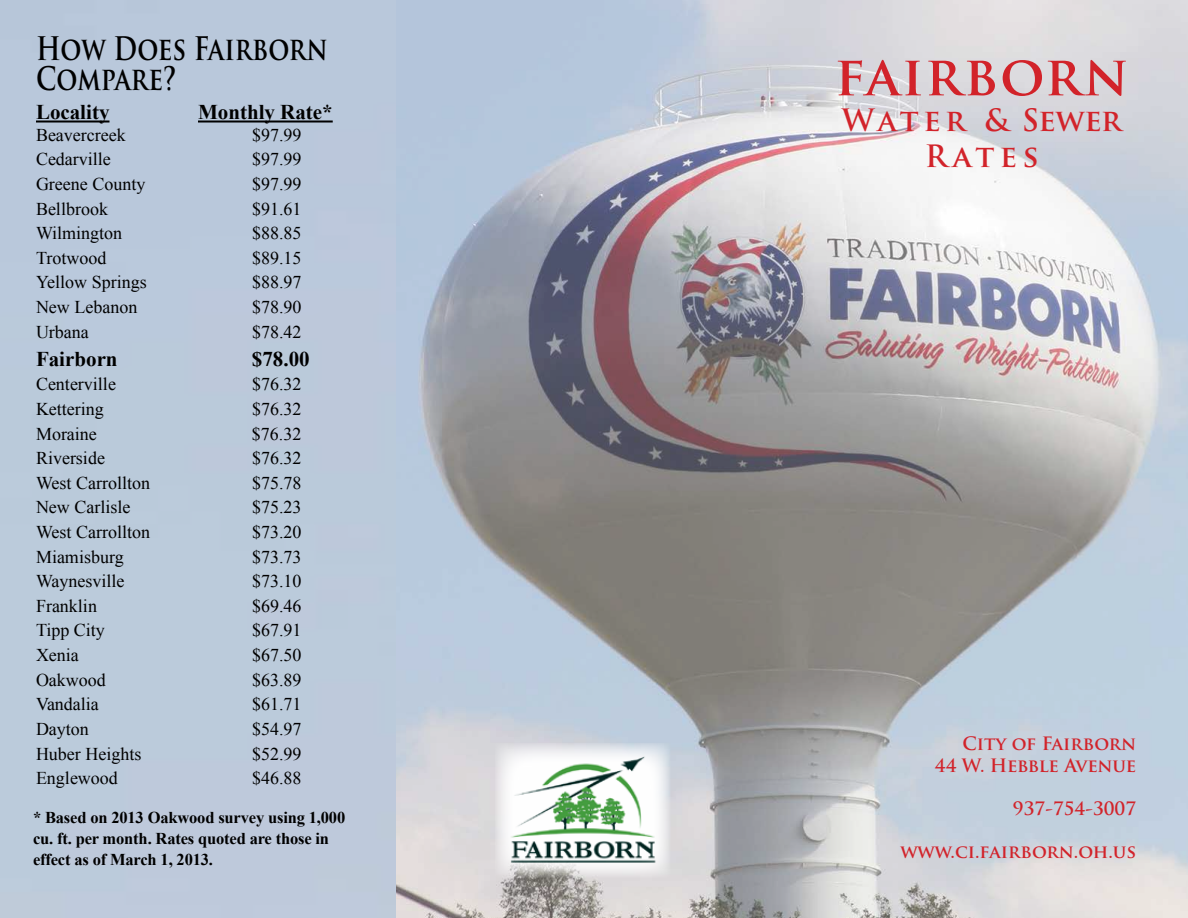
<style>
.page{position:relative;width:1188px;height:918px;background:#fff}
.page>*{position:absolute;margin:0;border:0;box-sizing:border-box;transform-origin:0 0}
.t1{font:700 54px "Trajan Pro";letter-spacing:.03em;color:#d2232a}
.t2{font:700 31.65px/30.6px "Trajan Pro";color:#000;scale:.81 1}
.t3{font:700 30px/36px "Trajan Pro";letter-spacing:.12em;color:#d2232a;text-align:center}
.t4{font:700 21px "Times New Roman";color:#000}
.t5{font:18px "Times New Roman";color:#000}
.t6{font:700 18px/21.6px "Trajan Pro";color:#d2232a;text-align:right}
.t7{font:700 16.5px/21px "Times New Roman";letter-spacing:-.01em;color:#000}
</style>
<div class="page">
<img style="left:0;top:0;width:1188px;height:918px">
<hr style="left:36px;top:121px;width:73px;height:2px;background:#000">
<hr style="left:198px;top:121px;width:135px;height:2px;background:#000">
<img style="left:495px;top:743px;width:175px;height:134px">
<h2 class="t2" style="left:36px;top:33px;width:362px">How Does Fairborn<br>Compare?</h2>
<p class="t4" style="left:36px;top:98px;width:75px">Locality</p>
<p class="t4" style="left:198px;top:98px;width:136px">Monthly Rate*</p>
<p class="t5" style="left:36px;top:123px;width:91px">Beavercreek</p>
<p class="t5" style="left:252px;top:123px;width:51px">$97.99</p>
<p class="t5" style="left:36px;top:147px;width:76px">Cedarville</p>
<p class="t5" style="left:252px;top:147px;width:51px">$97.99</p>
<p class="t5" style="left:36px;top:172px;width:111px">Greene County</p>
<p class="t5" style="left:252px;top:172px;width:51px">$97.99</p>
<p class="t5" style="left:36px;top:197px;width:73px">Bellbrook</p>
<p class="t5" style="left:252px;top:197px;width:51px">$91.61</p>
<p class="t5" style="left:36px;top:221px;width:88px">Wilmington</p>
<p class="t5" style="left:252px;top:221px;width:51px">$88.85</p>
<p class="t5" style="left:36px;top:246px;width:72px">Trotwood</p>
<p class="t5" style="left:252px;top:246px;width:51px">$89.15</p>
<p class="t5" style="left:36px;top:270px;width:112px">Yellow Springs</p>
<p class="t5" style="left:252px;top:270px;width:51px">$88.97</p>
<p class="t5" style="left:36px;top:295px;width:103px">New Lebanon</p>
<p class="t5" style="left:252px;top:295px;width:51px">$78.90</p>
<p class="t5" style="left:36px;top:320px;width:54px">Urbana</p>
<p class="t5" style="left:252px;top:320px;width:51px">$78.42</p>
<p class="t4" style="left:36px;top:344px;width:83px">Fairborn</p>
<p class="t4" style="left:252px;top:344px;width:59px">$78.00</p>
<p class="t5" style="left:36px;top:372px;width:81px">Centerville</p>
<p class="t5" style="left:252px;top:372px;width:51px">$76.32</p>
<p class="t5" style="left:36px;top:397px;width:69px">Kettering</p>
<p class="t5" style="left:252px;top:397px;width:51px">$76.32</p>
<p class="t5" style="left:36px;top:422px;width:62px">Moraine</p>
<p class="t5" style="left:252px;top:422px;width:51px">$76.32</p>
<p class="t5" style="left:36px;top:446px;width:70px">Riverside</p>
<p class="t5" style="left:252px;top:446px;width:51px">$76.32</p>
<p class="t5" style="left:36px;top:471px;width:116px">West Carrollton</p>
<p class="t5" style="left:252px;top:471px;width:51px">$75.78</p>
<p class="t5" style="left:36px;top:495px;width:96px">New Carlisle</p>
<p class="t5" style="left:252px;top:495px;width:51px">$75.23</p>
<p class="t5" style="left:36px;top:520px;width:116px">West Carrollton</p>
<p class="t5" style="left:252px;top:520px;width:51px">$73.20</p>
<p class="t5" style="left:36px;top:545px;width:89px">Miamisburg</p>
<p class="t5" style="left:252px;top:545px;width:51px">$73.73</p>
<p class="t5" style="left:36px;top:569px;width:90px">Waynesville</p>
<p class="t5" style="left:252px;top:569px;width:51px">$73.10</p>
<p class="t5" style="left:36px;top:594px;width:63px">Franklin</p>
<p class="t5" style="left:252px;top:594px;width:51px">$69.46</p>
<p class="t5" style="left:36px;top:618px;width:70px">Tipp City</p>
<p class="t5" style="left:252px;top:618px;width:51px">$67.91</p>
<p class="t5" style="left:36px;top:643px;width:44px">Xenia</p>
<p class="t5" style="left:252px;top:643px;width:51px">$67.50</p>
<p class="t5" style="left:36px;top:668px;width:71px">Oakwood</p>
<p class="t5" style="left:252px;top:668px;width:51px">$63.89</p>
<p class="t5" style="left:36px;top:692px;width:64px">Vandalia</p>
<p class="t5" style="left:252px;top:692px;width:51px">$61.71</p>
<p class="t5" style="left:36px;top:717px;width:54px">Dayton</p>
<p class="t5" style="left:252px;top:717px;width:51px">$54.97</p>
<p class="t5" style="left:36px;top:741px;width:107px">Huber Heights</p>
<p class="t5" style="left:252px;top:741px;width:51px">$52.99</p>
<p class="t5" style="left:36px;top:766px;width:83px">Englewood</p>
<p class="t5" style="left:252px;top:766px;width:51px">$46.88</p>
<p class="t7" style="left:33px;top:806px;width:314px">* Based on 2013 Oakwood survey using 1,000 cu. ft. per month. Rates quoted are those in effect as of March 1, 2013.</p>
<h1 class="t1" style="left:835px;top:42px;width:296px">fairborn</h1>
<h3 class="t3" style="left:842px;top:103px;width:282px">Water &amp; Sewer<br>Rates</h3>
<p class="t6" style="left:935px;top:733px;width:203px">City of Fairborn<br>44 W. Hebble Avenue</p>
<p class="t6" style="left:1013px;top:798px;width:125px">937-754-3007</p>
<p class="t6" style="left:900px;top:841px;width:237px">www.ci.fairborn.oh.us</p>
</div>
